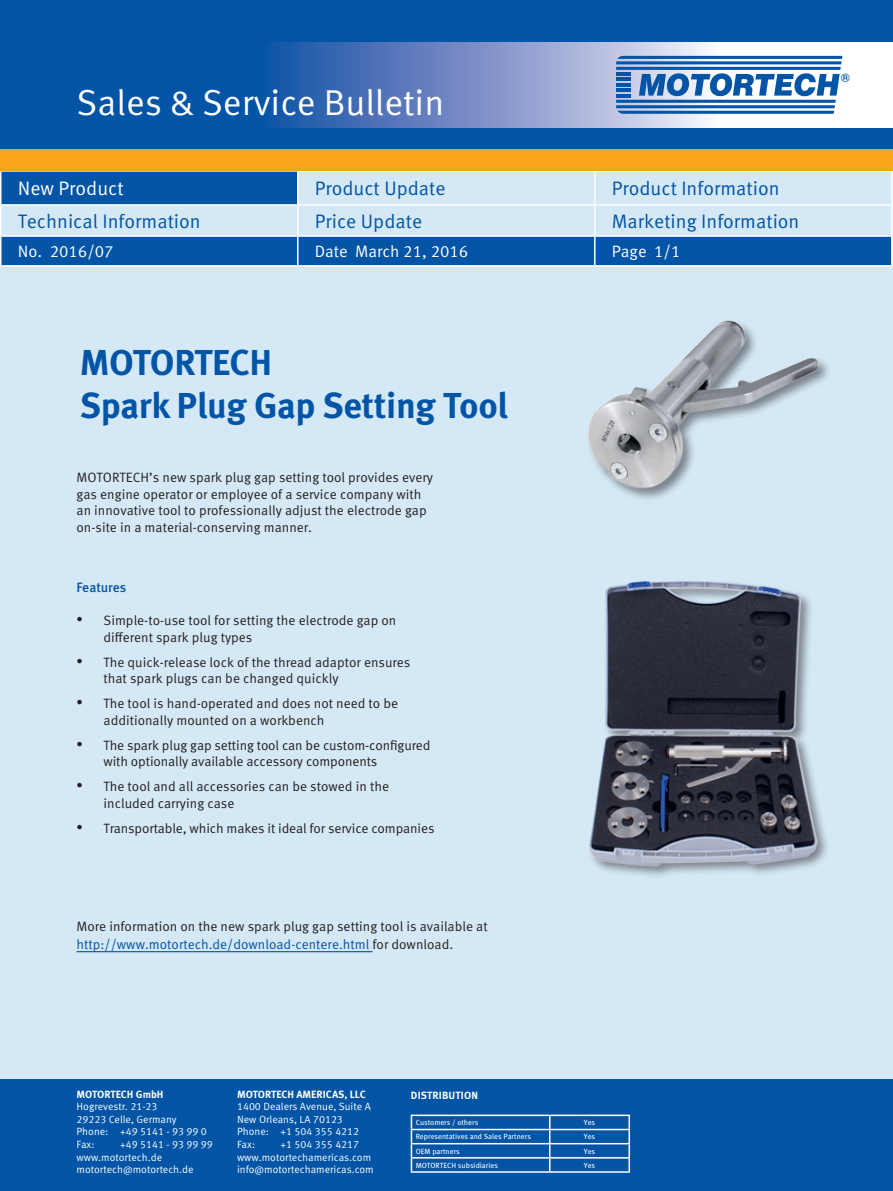
<style>
.page{position:relative;width:893px;height:1191px;background:#d4e8f5}
.page>*{position:absolute;margin:0;border:0;box-sizing:border-box;transform-origin:0 0}
.t1{font:700 36px/43.2px "Meta Pro";letter-spacing:-.01em;color:#0154a6}
.t2{font:36px "Meta Pro Norm";color:#fff}
.t3{font:19.5px "Meta Pro Norm";color:#0154a6}
.t4{font:19.5px "Meta Pro Norm";color:#fff}
.t5{font:16.5px "Meta Pro Norm";color:#fff}
.t6{font:13.5px/16.5px "Meta Pro Norm";color:#231f20}
.t7{font:500 13.5px "Meta Pro";letter-spacing:-.01em;color:#0154a6}
.t8{font:700 12.45px "Eurostile";color:#0154a6}
.t9{font:10.5px/12.6px "Meta Pro Norm";color:#fff}
.t10{font:700 10.5px "Meta Pro";color:#fff}
.t11{font:7.5px "Meta Pro";color:#fff}
.s1{font-family:"Times New Roman";font-size:18px}
.s2{color:#0154a6}
</style>
<div class="page">
<div style="left:0;top:0;width:893px;height:149px;background:#0154a6"></div>
<svg style="left:269px;top:43px;width:624px;height:85px;background:#8ca2d0"></svg>
<div style="left:2px;top:172px;width:297px;height:32px;background:#0154a6"></div>
<hr style="left:298px;top:170px;width:297px;height:2px;background:#fff">
<hr style="left:0;top:206px;width:2px;height:29px;background:#fff">
<hr style="left:298px;top:204px;width:297px;height:2px;background:#fff">
<hr style="left:0;top:235px;width:298px;height:2px;background:#fff">
<hr style="left:0;top:237px;width:2px;height:28px;background:#fff">
<svg style="left:1px;top:206px;width:891px;height:59px"></svg>
<hr style="left:0;top:265px;width:298px;height:1px;background:#fff">
<hr style="left:298px;top:265px;width:297px;height:1px;background:#fff">
<hr style="left:595px;top:265px;width:297px;height:1px;background:#fff">
<hr style="left:595px;top:170px;width:297px;height:2px;background:#fff">
<hr style="left:594px;top:172px;width:2px;height:32px;background:#fff">
<hr style="left:891px;top:172px;width:1px;height:32px;background:#fff">
<hr style="left:595px;top:204px;width:297px;height:2px;background:#fff">
<hr style="left:0;top:170px;width:298px;height:2px;background:#fff">
<hr style="left:0;top:172px;width:2px;height:32px;background:#fff">
<hr style="left:297px;top:172px;width:1px;height:32px;background:#fff">
<hr style="left:0;top:204px;width:298px;height:2px;background:#fff">
<div style="left:0;top:149px;width:893px;height:21px;background:#f9a51b"></div>
<div style="left:0;top:1079px;width:893px;height:112px;background:#0154a6"></div>
<hr style="left:411px;top:1128px;width:139px;height:2px;background:#fff">
<hr style="left:550px;top:1128px;width:80px;height:2px;background:#fff">
<hr style="left:411px;top:1143px;width:139px;height:1px;background:#fff">
<hr style="left:550px;top:1143px;width:80px;height:1px;background:#fff">
<hr style="left:411px;top:1157px;width:139px;height:1px;background:#fff">
<svg style="left:411px;top:1116px;width:1px;height:55px"></svg>
<hr style="left:550px;top:1157px;width:80px;height:1px;background:#fff">
<svg style="left:549px;top:1116px;width:1px;height:55px"></svg>
<svg style="left:628px;top:1116px;width:2px;height:55px"></svg>
<hr style="left:411px;top:1171px;width:139px;height:1px;background:#fff">
<hr style="left:550px;top:1171px;width:80px;height:1px;background:#fff">
<hr style="left:411px;top:1114px;width:139px;height:2px;background:#fff">
<hr style="left:550px;top:1114px;width:80px;height:2px;background:#fff">
<hr style="left:616px;top:67px;width:225px;height:3px;background:#0154a6">
<hr style="left:616px;top:100px;width:220px;height:3px;background:#0154a6">
<svg style="left:616px;top:42px;width:247px;height:23px"></svg>
<svg style="left:616px;top:105px;width:219px;height:9px"></svg>
<hr style="left:616px;top:72px;width:14px;height:3px;background:#0154a6">
<hr style="left:616px;top:78px;width:14px;height:3px;background:#0154a6">
<hr style="left:616px;top:83px;width:14px;height:3px;background:#0154a6">
<hr style="left:616px;top:89px;width:14px;height:3px;background:#0154a6">
<hr style="left:616px;top:94px;width:14px;height:3px;background:#0154a6">
<svg style="left:639px;top:73px;width:201px;height:23px"></svg>
<hr style="left:77px;top:951px;width:296px;height:1px;background:#0154a6">
<div style="left:587px;top:578px;width:243px;height:301px;background:#231f20;opacity:.5"></div>
<img style="left:587px;top:578px;width:233px;height:291px">
<div style="left:586px;top:319px;width:245px;height:182px;background:#231f20;opacity:.5"></div>
<img style="left:586px;top:319px;width:235px;height:171px">
<h1 class="t2" style="left:77px;top:75px;width:369px">Sales &amp; Service Bulletin</h1>
<h2 class="t4" style="left:18px;top:174px;width:107px">New Product</h2>
<h2 class="t3" style="left:315px;top:174px;width:132px">Product Update</h2>
<h2 class="t3" style="left:612px;top:174px;width:169px">Product Information</h2>
<h2 class="t3" style="left:18px;top:206px;width:184px">Technical Information</h2>
<h2 class="t3" style="left:315px;top:206px;width:109px">Price Update</h2>
<h2 class="t3" style="left:612px;top:206px;width:189px">Marketing Information</h2>
<p class="t5" style="left:18px;top:238px;width:97px">No. 2016/07</p>
<p class="t5" style="left:315px;top:238px;width:155px">Date March 21, 2016</p>
<p class="t5" style="left:612px;top:238px;width:70px">Page 1/1</p>
<p class="t1" style="left:80px;top:338px;width:430px">MOTORTECH<br>Spark Plug Gap Setting Tool</p>
<p class="t6" style="left:77px;top:468px;width:358px">MOTORTECH’s new spark plug gap setting tool provides every gas engine operator or employee of a service company with an innovative tool to professionally adjust the electrode gap on-site in a material-conserving manner.</p>
<p class="t7" style="left:77px;top:577px;width:51px">Features</p>
<p class="t6" style="left:104px;top:611px;width:294px;text-indent:-27px"><span class="s1">•</span> Simple-to-use tool for setting the electrode gap on different spark plug types</p>
<p class="t6" style="left:104px;top:653px;width:308px;text-indent:-27px"><span class="s1">•</span> The quick-release lock of the thread adaptor ensures that spark plugs can be changed quickly</p>
<p class="t6" style="left:104px;top:694px;width:296px;text-indent:-27px"><span class="s1">•</span> The tool is hand-operated and does not need to be additionally mounted on a workbench</p>
<p class="t6" style="left:104px;top:736px;width:329px;text-indent:-27px"><span class="s1">•</span> The spark plug gap setting tool can be custom-configured with optionally available accessory components</p>
<p class="t6" style="left:104px;top:777px;width:287px;text-indent:-27px"><span class="s1">•</span> The tool and all accessories can be stowed in the included carrying case</p>
<p class="t6" style="left:77px;top:819px;width:359px"><span class="s1">•</span> Transportable, which makes it ideal for service companies</p>
<p class="t6" style="left:77px;top:917px;width:413px;line-height:17.2px">More information on the new spark plug gap setting tool is available at <span class="s2">http://www.motortech.de/download-centere.html</span> for download.</p>
<p class="t8" style="left:841px;top:71px;width:11px">®</p>
<p class="t10" style="left:77px;top:1085px;width:89px">MOTORTECH GmbH</p>
<p class="t10" style="left:411px;top:1087px;width:69px">DISTRIBUTION</p>
<p class="t9" style="left:77px;top:1099px;width:132px">Hogrevestr. 21-23<br>29223 Celle, Germany<br>Phone: +49 5141 - 93 99 0<br>Fax:</p>
<p class="t10" style="left:237px;top:1085px;width:130px">MOTORTECH AMERICAS, LLC</p>
<p class="t9" style="left:237px;top:1099px;width:135px">1400 Dealers Avenue, Suite A<br>New Orleans, LA 70123<br>Phone: +1 504 355 4212<br>Fax:</p>
<p class="t11" style="left:416px;top:1117px;width:64px">Customers / others</p>
<p class="t11" style="left:584px;top:1117px;width:13px">Yes</p>
<p class="t11" style="left:416px;top:1131px;width:117px">Representatives and Sales Partners</p>
<p class="t11" style="left:584px;top:1131px;width:13px">Yes</p>
<p class="t11" style="left:416px;top:1145px;width:46px">OEM partners</p>
<p class="t11" style="left:584px;top:1145px;width:13px">Yes</p>
<p class="t11" style="left:416px;top:1159px;width:84px">MOTORTECH subsidiaries</p>
<p class="t11" style="left:584px;top:1159px;width:13px">Yes</p>
<p class="t9" style="left:77px;top:1137px;width:138px;text-indent:44px">+49 5141 - 93 99 99 www.motortech.de motortech@motortech.de</p>
<p class="t9" style="left:237px;top:1137px;width:138px;text-indent:44px">+1 504 355 4217 www.motortechamericas.com info@motortechamericas.com</p>
</div>
